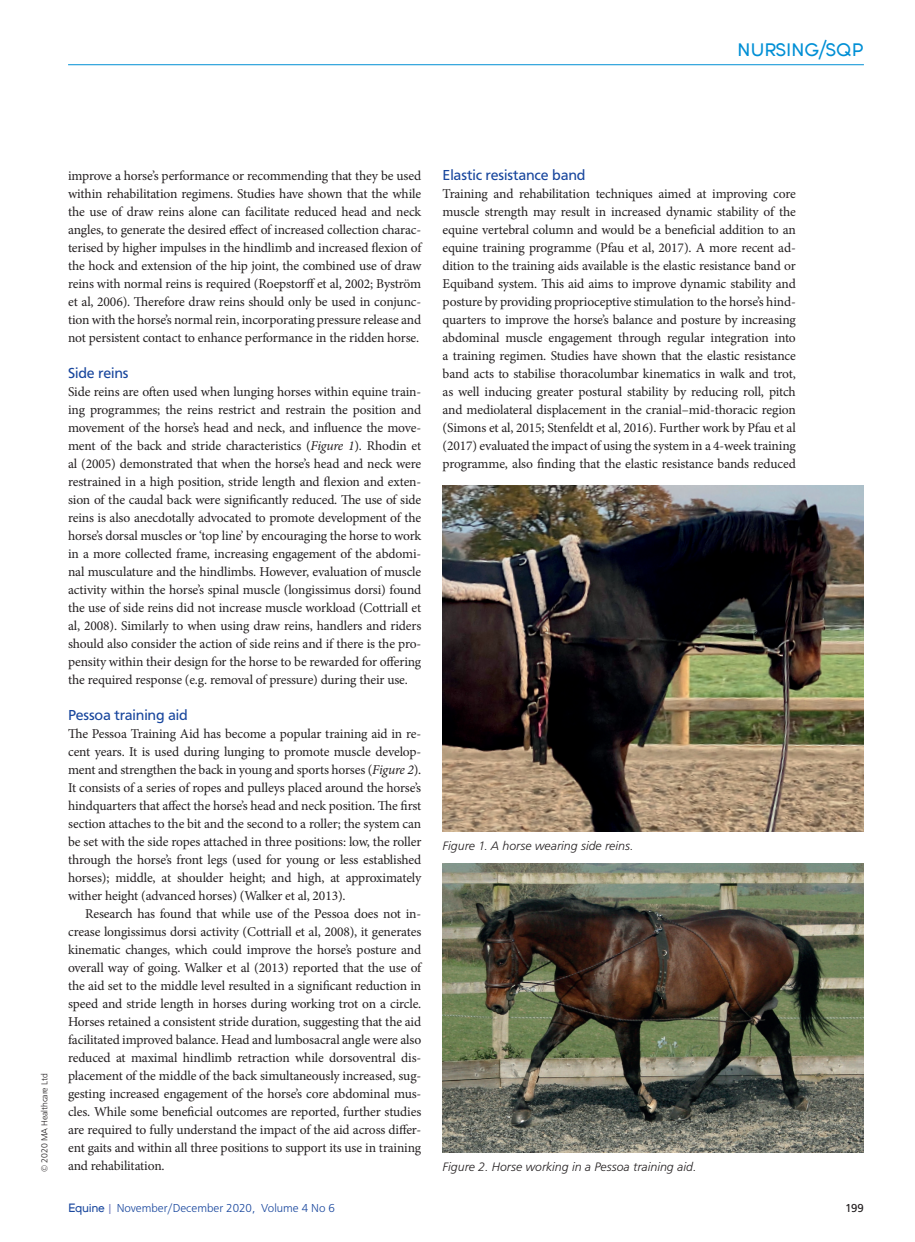
<style>
.page{position:relative;width:915px;height:1242px;background:#fff}
.page>*{position:absolute;margin:0;border:0;box-sizing:border-box;transform-origin:0 0}
.t1{font:18px "Young";color:#008fd5}
.t2{font:15px "Frutus T";letter-spacing:-.01em;color:#18469d}
.t3{font:13.5px/18px "Minion Pro";letter-spacing:-.015em;color:#231f20;text-align:justify}
.t4{font:italic 300 12.75px "Frutus T";color:#231f20}
.t5{font:300 12px "Frutus T";color:#18469d}
.t6{font:12px "Frutus T";color:#231f20}
.t7{font:300 9px "Frutus T";letter-spacing:-.01em;color:#231f20}
.s1{font-style:italic}
.s2{font-family:"Young";font-weight:400}
.s3{font-weight:400;color:#848cc5}
</style>
<div class="page">
<img style="left:442px;top:863px;width:421px;height:289px">
<hr style="left:68px;top:64px;width:795px;height:1px;background:#008fd5">
<img style="left:442px;top:485px;width:421px;height:346px">
<h1 class="t1" style="left:737px;top:40px;width:128px">NURSING/SQP</h1>
<p class="t7" style="left:39px;top:1171px;width:100px;rotate:-90deg">© 2020 MA Healthcare Ltd</p>
<p class="t3" style="left:68px;top:167px;width:354px">improve a horse’s performance or recommending that they be used within rehabilitation regimens. Studies have shown that the while the use of draw reins alone can facilitate reduced head and neck angles, to generate the desired effect of increased collection charac&shy;terised by higher impulses in the hindlimb and increased flexion of the hock and extension of the hip joint, the combined use of draw reins with normal reins is required (Roepstorff et al, 2002; Byström et al, 2006). Therefore draw reins should only be used in conjunc&shy;tion with the horse’s normal rein, incorporating pressure release and not persistent contact to enhance performance in the ridden horse.</p>
<p class="t2" style="left:68px;top:364px;width:62px">Side reins</p>
<p class="t3" style="left:68px;top:383px;width:354px">Side reins are often used when lunging horses within equine train&shy;ing programmes; the reins restrict and restrain the position and movement of the horse’s head and neck, and influence the move&shy;ment of the back and stride characteristics (<span class="s1">Figure 1</span>). Rhodin et al (2005) demonstrated that when the horse’s head and neck were restrained in a high position, stride length and flexion and exten&shy;sion of the caudal back were significantly reduced. The use of side reins is also anecdotally advocated to promote development of the horse’s dorsal muscles or ‘top line’ by encouraging the horse to work in a more collected frame, increasing engagement of the abdomi&shy;nal musculature and the hindlimbs. However, evaluation of muscle activity within the horse’s spinal muscle (longissimus dorsi) found the use of side reins did not increase muscle workload (Cottriall et al, 2008). Similarly to when using draw reins, handlers and riders should also consider the action of side reins and if there is the pro&shy;pensity within their design for the horse to be rewarded for offering the required response (e.g. removal of pressure) during their use.</p>
<p class="t2" style="left:68px;top:706px;width:121px">Pessoa training aid</p>
<p class="t3" style="left:68px;top:725px;width:354px">The Pessoa Training Aid has become a popular training aid in re&shy;cent years. It is used during lunging to promote muscle develop&shy;ment and strengthen the back in young and sports horses (<span class="s1">Figure 2</span>).<br>It consists of a series of ropes and pulleys placed around the horse’s hindquarters that affect the horse’s head and neck position. The first section attaches to the bit and the second to a roller; the system can be set with the side ropes attached in three positions: low, the roller through the horse’s front legs (used for young or less established horses); middle, at shoulder height; and high, at approximately wither height (advanced horses) (Walker et al, 2013).</p>
<p class="t3" style="left:68px;top:905px;width:354px;text-indent:17px">Research has found that while use of the Pessoa does not in&shy;crease longissimus dorsi activity (Cottriall et al, 2008), it generates kinematic changes, which could improve the horse’s posture and overall way of going. Walker et al (2013) reported that the use of the aid set to the middle level resulted in a significant reduction in speed and stride length in horses during working trot on a circle.<br>Horses retained a consistent stride duration, suggesting that the aid facilitated improved balance. Head and lumbosacral angle were also reduced at maximal hindlimb retraction while dorsoventral dis&shy;placement of the middle of the back simultaneously increased, sug&shy;gesting increased engagement of the horse’s core abdominal mus&shy;cles. While some beneficial outcomes are reported, further studies are required to fully understand the impact of the aid across differ&shy;ent gaits and within all three positions to support its use in training and rehabilitation.</p>
<p class="t2" style="left:442px;top:166px;width:144px">Elastic resistance band</p>
<p class="t3" style="left:442px;top:185px;width:354px">Training and rehabilitation techniques aimed at improving core muscle strength may result in increased dynamic stability of the equine vertebral column and would be a beneficial addition to an equine training programme (Pfau et al, 2017). A more recent ad&shy;dition to the training aids available is the elastic resistance band or Equiband system. This aid aims to improve dynamic stability and posture by providing proprioceptive stimulation to the horse’s hind&shy;quarters to improve the horse’s balance and posture by increasing abdominal muscle engagement through regular integration into a training regimen. Studies have shown that the elastic resistance band acts to stabilise thoracolumbar kinematics in walk and trot, as well inducing greater postural stability by reducing roll, pitch and mediolateral displacement in the cranial–mid-thoracic region (Simons et al, 2015; Stenfeldt et al, 2016). Further work by Pfau et al (2017) evaluated the impact of using the system in a 4-week training programme, also finding that the elastic resistance bands reduced</p>
<p class="t4" style="left:442px;top:838px;width:192px">Figure 1. A horse wearing side reins.</p>
<p class="t4" style="left:442px;top:1159px;width:255px">Figure 2. Horse working in a Pessoa training aid.</p>
<p class="t5" style="left:68px;top:1200px;width:268px"><span class="s2">Equine</span> <span class="s3">|</span> November/December 2020, Volume 4 No 6</p>
<p class="t6" style="left:844px;top:1200px;width:20px">199</p>
</div>
